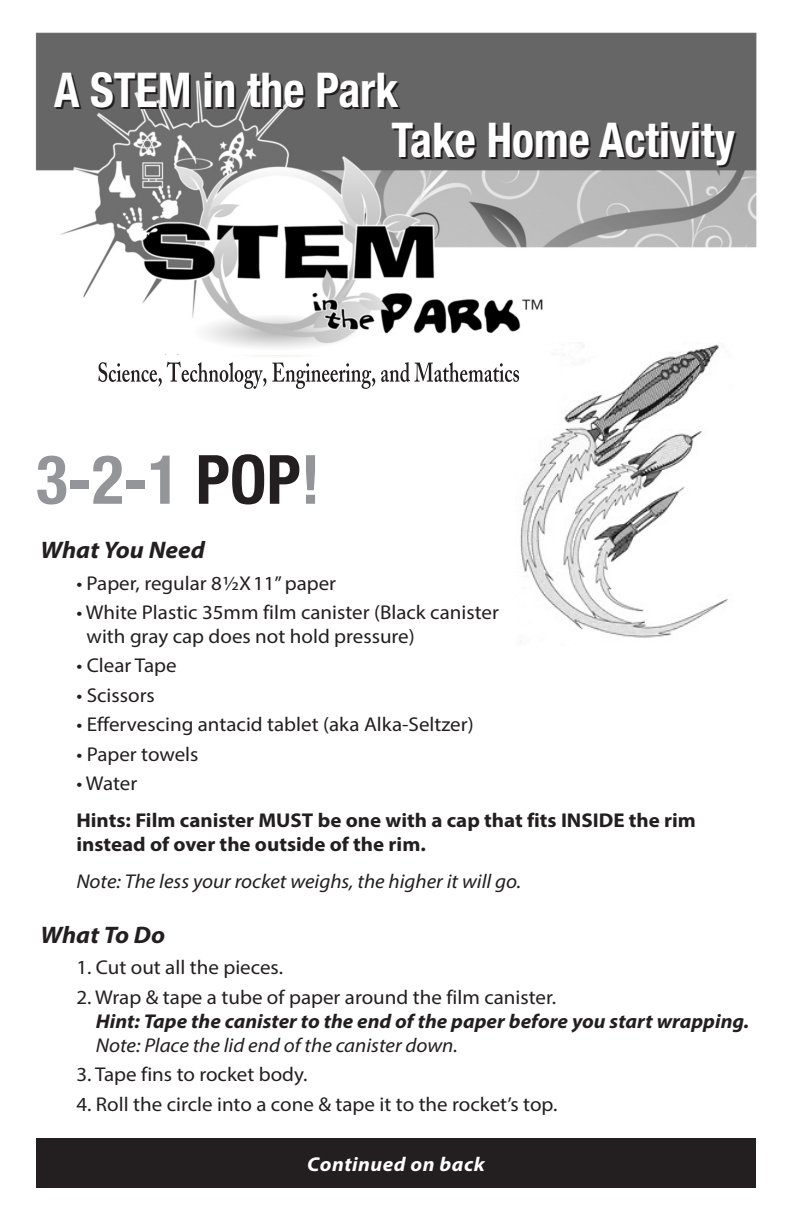
<style>
.page{position:relative;width:792px;height:1224px;background:#fff}
.page>*{position:absolute;margin:0;border:0;box-sizing:border-box;transform-origin:0 0}
.t1{font:700 condensed 68px "Helvetica Neue";color:#939598}
.t2{font:700 condensed 48px/50px "Helvetica Neue";color:#fff;scale:.95 1}
.t3{font:italic 700 24px "Myriad Pro";color:#231f20;scale:1.05 1}
.t4{font:20px/24px "Myriad Pro";color:#231f20;scale:1.05 1}
.t5{font:700 20px/24px "Myriad Pro";color:#231f20;scale:1.05 1}
.t6{font:italic 20px "Myriad Pro";color:#231f20;scale:1.05 1}
.t7{font:italic 700 20px "Myriad Pro";color:#231f20;scale:1.05 1}
.t8{font:italic 700 20px "Myriad Pro";letter-spacing:.025em;color:#fff;scale:1.05 1}
.s1{color:#231f20}
</style>
<div class="page">
<img style="left:35px;top:32px;width:722px;height:316px">
<div style="left:513px;top:337px;width:257px;height:393px;background:#fff"></div>
<img style="left:519px;top:344px;width:209px;height:294px">
<div style="left:36px;top:1139px;width:720px;height:49px;background:#231f20"></div>
<svg style="left:98px;top:356px;width:277px;height:33px"></svg>
<svg style="left:381px;top:362px;width:138px;height:20px"></svg>
<h2 class="t2" style="left:392px;top:62px;width:363px;text-indent:-338px">A STEM in the Park<br>Take Home Activity</h2>
<h1 class="t1" style="left:36px;top:423px;width:286px">3-2-1 <span class="s1">POP</span>!</h1>
<p class="t3" style="left:40px;top:541px;width:158px">What You Need</p>
<p class="t4" style="left:76px;top:572px;width:249px">• Paper, regular 8½X11”paper</p>
<p class="t4" style="left:87px;top:602px;width:394px;text-indent:-10px">• White Plastic 35mm film canister (Black canister with gray cap does not hold pressure)</p>
<p class="t4" style="left:76px;top:655px;width:97px">• Clear Tape</p>
<p class="t4" style="left:76px;top:685px;width:76px">• Scissors</p>
<p class="t4" style="left:76px;top:714px;width:380px">• Effervescing antacid tablet (aka Alka-Seltzer)</p>
<p class="t4" style="left:76px;top:744px;width:118px">• Paper towels</p>
<p class="t4" style="left:76px;top:773px;width:60px">• Water</p>
<p class="t5" style="left:76px;top:810px;width:592px">Hints: Film canister MUST be one with a cap that fits INSIDE the rim instead of over the outside of the rim.</p>
<p class="t6" style="left:76px;top:874px;width:425px">Note: The less your rocket weighs, the higher it will go.</p>
<p class="t3" style="left:40px;top:926px;width:121px">What To Do</p>
<p class="t4" style="left:76px;top:957px;width:198px">1. Cut out all the pieces.</p>
<p class="t4" style="left:76px;top:987px;width:458px">2. Wrap &amp; tape a tube of paper around the film canister.</p>
<p class="t7" style="left:96px;top:1014px;width:624px">Hint: Tape the canister to the end of the paper before you start wrapping.</p>
<p class="t6" style="left:96px;top:1038px;width:346px">Note: Place the lid end of the canister down.</p>
<p class="t4" style="left:76px;top:1064px;width:222px">3. Tape fins to rocket body.</p>
<p class="t4" style="left:76px;top:1094px;width:460px">4. Roll the circle into a cone &amp; tape it to the rocket’s top.</p>
<p class="t8" style="left:307px;top:1157px;width:171px">Continued on back</p>
</div>
